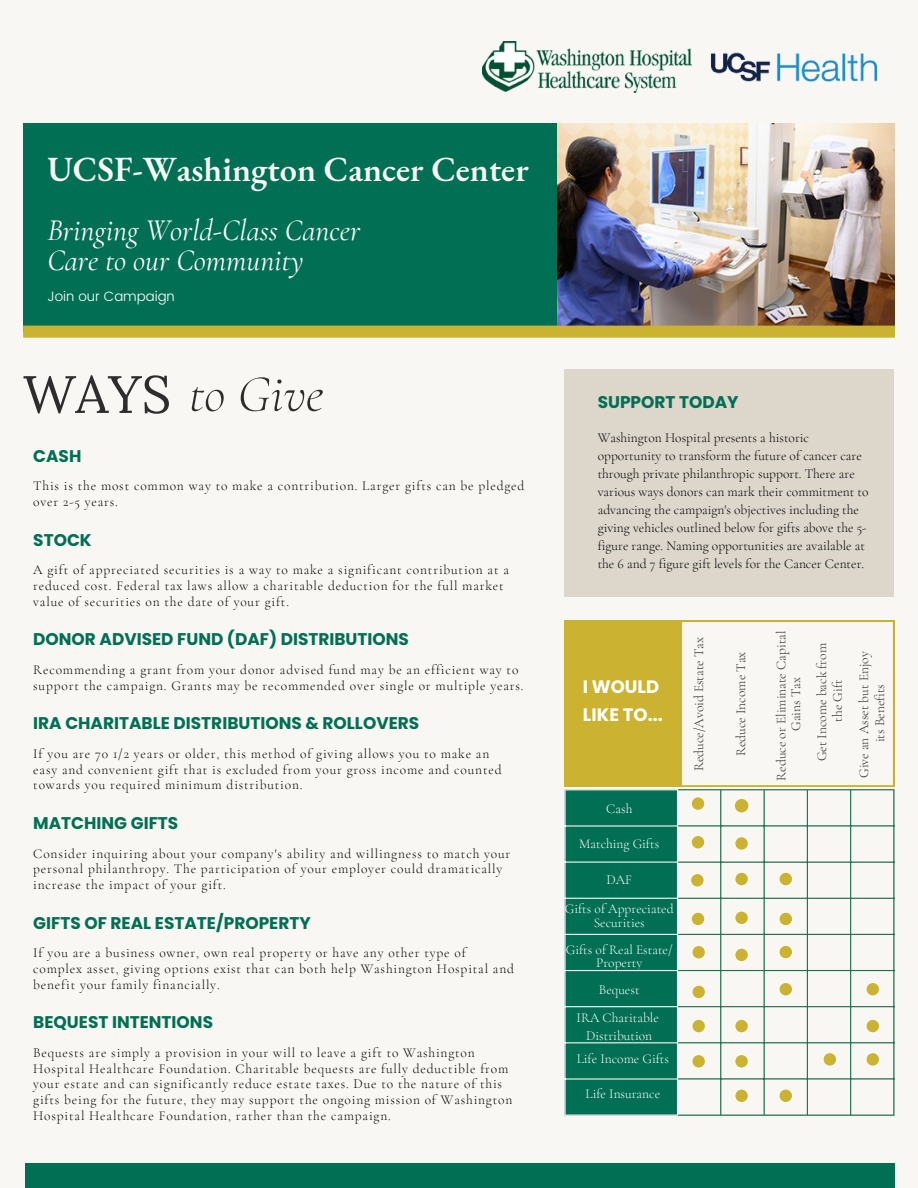
<style>
.page{position:relative;width:918px;height:1188px;background:#f8f7f4}
.page>*{position:absolute;margin:0;border:0;box-sizing:border-box;transform-origin:0 0}
.t1{font:italic 300 52.5px "Cormorant Garamond";color:#2d2d2d}
.t2{font:600 34.5px "EB Garamond";color:#f8f7f4}
.t3{font:italic 30px/29.2px "Cormorant Garamond";color:#fff}
.t4{font:700 18px/28.2px "Poppins";color:#fff}
.t5{font:700 16.95px "Poppins";color:#006f53}
.t6{font:300 13.5px/15.8px "Cormorant Garamond";letter-spacing:.06em;color:#000}
.t7{font:300 13.5px/18px "Cormorant Garamond";color:#000}
.t8{font:300 13.5px/27.3px "Cormorant Garamond";color:#fff;text-align:center}
.t9{font:300 13.5px/15.8px "Cormorant Garamond";color:#2d2d2d;text-align:center}
.t10{font:300 13.5px "Poppins";color:#fff}
.s1{font-family:"Lora";font-weight:400;font-style:normal}
</style>
<div class="page">
<div style="left:25px;top:1163px;width:870px;height:25px;background:#006f53"></div>
<img style="left:556px;top:124px;width:339px;height:202px">
<div style="left:23px;top:124px;width:533px;height:208px;background:#006f53"></div>
<div style="left:23px;top:326px;width:872px;height:12px;background:#cbb230"></div>
<div style="left:564px;top:370px;width:330px;height:227px;background:#dcd6cb"></div>
<hr style="left:564px;top:1115px;width:114px;height:1px;background:#fff">
<hr style="left:720px;top:790px;width:1px;height:325px;background:#1d7151">
<hr style="left:764px;top:790px;width:1px;height:325px;background:#1d7151">
<hr style="left:807px;top:790px;width:1px;height:325px;background:#1d7151">
<hr style="left:850px;top:790px;width:1px;height:325px;background:#1d7151">
<hr style="left:893px;top:790px;width:2px;height:325px;background:#1d7151">
<hr style="left:678px;top:789px;width:217px;height:1px;background:#1d7151">
<hr style="left:678px;top:825px;width:217px;height:2px;background:#1d7151">
<hr style="left:678px;top:862px;width:217px;height:1px;background:#1d7151">
<hr style="left:678px;top:898px;width:217px;height:1px;background:#1d7151">
<hr style="left:678px;top:934px;width:217px;height:1px;background:#1d7151">
<hr style="left:678px;top:970px;width:217px;height:1px;background:#1d7151">
<hr style="left:678px;top:1006px;width:217px;height:1px;background:#1d7151">
<hr style="left:678px;top:1042px;width:217px;height:1px;background:#1d7151">
<hr style="left:678px;top:1078px;width:217px;height:2px;background:#1d7151">
<hr style="left:678px;top:1115px;width:217px;height:1px;background:#1d7151">
<svg style="left:681px;top:621px;width:213px;height:165px"></svg>
<svg style="left:564px;top:621px;width:117px;height:494px;background:#518c50"></svg>
<svg style="left:735px;top:799px;width:13px;height:13px"></svg>
<svg style="left:692px;top:836px;width:12px;height:12px"></svg>
<svg style="left:735px;top:837px;width:13px;height:13px"></svg>
<svg style="left:691px;top:874px;width:13px;height:13px"></svg>
<svg style="left:735px;top:873px;width:13px;height:12px"></svg>
<svg style="left:780px;top:873px;width:12px;height:12px"></svg>
<svg style="left:692px;top:913px;width:12px;height:12px"></svg>
<svg style="left:735px;top:912px;width:13px;height:12px"></svg>
<svg style="left:780px;top:913px;width:12px;height:12px"></svg>
<svg style="left:693px;top:946px;width:12px;height:12px"></svg>
<svg style="left:735px;top:949px;width:13px;height:12px"></svg>
<svg style="left:780px;top:946px;width:12px;height:12px"></svg>
<svg style="left:692px;top:797px;width:12px;height:13px"></svg>
<svg style="left:693px;top:986px;width:12px;height:12px"></svg>
<svg style="left:780px;top:983px;width:12px;height:12px"></svg>
<svg style="left:867px;top:983px;width:12px;height:12px"></svg>
<svg style="left:693px;top:1020px;width:12px;height:12px"></svg>
<svg style="left:867px;top:1020px;width:12px;height:12px"></svg>
<svg style="left:735px;top:1020px;width:13px;height:12px"></svg>
<svg style="left:735px;top:1090px;width:13px;height:12px"></svg>
<svg style="left:780px;top:1090px;width:12px;height:12px"></svg>
<svg style="left:693px;top:1055px;width:12px;height:12px"></svg>
<svg style="left:735px;top:1055px;width:13px;height:12px"></svg>
<svg style="left:867px;top:1053px;width:12px;height:13px"></svg>
<svg style="left:824px;top:1053px;width:12px;height:13px"></svg>
<img style="left:483px;top:42px;width:172px;height:50px">
<img style="left:655px;top:48px;width:240px;height:108px">
<h2 class="t2" style="left:47px;top:146px;width:483px">UCSF-Washington Cancer Center</h2>
<h3 class="t3" style="left:47px;top:216px;width:314px">Bringing World-Class Cancer<br>Care to our Community</h3>
<p class="t10" style="left:47px;top:289px;width:129px">Join our Campaign</p>
<h1 class="t1" style="left:23px;top:362px;width:302px"><span class="s1">WAYS</span> to Give</h1>
<p class="t5" style="left:33px;top:444px;width:50px">CASH</p>
<p class="t6" style="left:33px;top:478px;width:493px">This is the most common way to make a contribution. Larger gifts can be pledged over 2-5 years.</p>
<p class="t5" style="left:33px;top:528px;width:60px">STOCK</p>
<p class="t6" style="left:33px;top:562px;width:477px">A gift of appreciated securities is a way to make a significant contribution at a reduced cost. Federal tax laws allow a charitable deduction for the full market value of securities on the date of your gift.</p>
<p class="t5" style="left:33px;top:628px;width:377px">DONOR ADVISED FUND (DAF) DISTRIBUTIONS</p>
<p class="t6" style="left:33px;top:662px;width:492px">Recommending a grant from your donor advised fund may be an efficient way to support the campaign. Grants may be recommended over single or multiple years.</p>
<p class="t5" style="left:33px;top:711px;width:388px">IRA CHARITABLE DISTRIBUTIONS &amp; ROLLOVERS</p>
<p class="t6" style="left:33px;top:746px;width:470px">If you are 70 1/2 years or older, this method of giving allows you to make an easy and convenient gift that is excluded from your gross income and counted towards you required minimum distribution.</p>
<p class="t5" style="left:33px;top:811px;width:147px">MATCHING GIFTS</p>
<p class="t6" style="left:33px;top:845px;width:479px">Consider inquiring about your company's ability and willingness to match your personal philanthropy. The participation of your employer could dramatically increase the impact of your gift.</p>
<p class="t5" style="left:33px;top:911px;width:279px">GIFTS OF REAL ESTATE/PROPERTY</p>
<p class="t6" style="left:33px;top:945px;width:482px">If you are a business owner, own real property or have any other type of complex asset, giving options exist that can both help Washington Hospital and benefit your family financially.</p>
<p class="t5" style="left:33px;top:1010px;width:181px">BEQUEST INTENTIONS</p>
<p class="t6" style="left:33px;top:1045px;width:481px">Bequests are simply a provision in your will to leave a gift to Washington Hospital Healthcare Foundation. Charitable bequests are fully deductible from your estate and can significantly reduce estate taxes. Due to the nature of this gifts being for the future, they may support the ongoing mission of Washington Hospital Healthcare Foundation, rather than the campaign.</p>
<p class="t5" style="left:598px;top:390px;width:142px">SUPPORT TODAY</p>
<p class="t7" style="left:598px;top:429px;width:272px">Washington Hospital presents a historic opportunity to transform the future of cancer care through private philanthropic support. There are various ways donors can mark their commitment to advancing the campaign's objectives including the giving vehicles outlined below for gifts above the 5- figure range. Naming opportunities are available at the 6 and 7 figure gift levels for the Cancer Center.</p>
<h3 class="t4" style="left:583px;top:672px;width:82px">I WOULD<br>LIKE TO...</h3>
<p class="t8" style="left:606px;top:795px;width:28px">Cash</p>
<p class="t8" style="left:579px;top:830px;width:81px">Matching Gifts</p>
<p class="t8" style="left:565px;top:865px;width:110px;line-height:29.5px">DAF<br>Gifts of Appreciated</p>
<p class="t8" style="left:566px;top:909px;width:108px;line-height:26.8px">Securities<br>Gifts of Real Estate/</p>
<p class="t8" style="left:577px;top:949px;width:84px">Property<br>Bequest<br>IRA Charitable</p>
<p class="t8" style="left:577px;top:1024px;width:94px;line-height:23.1px">Distribution<br>Life Income Gifts</p>
<p class="t8" style="left:586px;top:1080px;width:76px">Life Insurance</p>
<p class="t9" style="left:691px;top:771px;width:136px;rotate:-90deg">Reduce/Avoid Estate Tax</p>
<p class="t9" style="left:733px;top:756px;width:106px;rotate:-90deg">Reduce Income Tax</p>
<p class="t9" style="left:774px;top:781px;width:151px;line-height:14.7px;rotate:-90deg">Reduce or Eliminate Capital<br>Gains Tax</p>
<p class="t9" style="left:814px;top:761px;width:120px;rotate:-90deg">Get Income back from the Gift</p>
<p class="t9" style="left:856px;top:778px;width:128px;rotate:-90deg">Give an Asset but Enjoy its Benefits</p>
</div>
